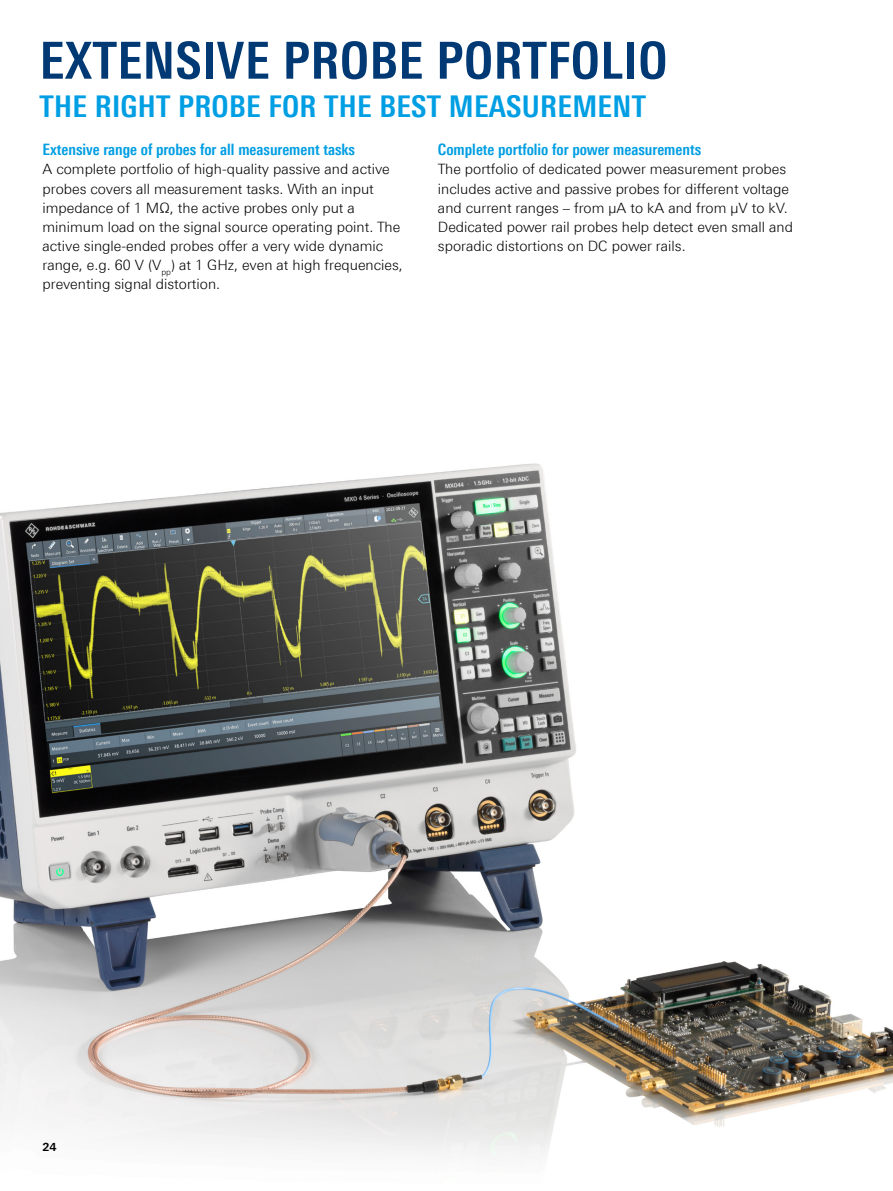
<style>
.page{position:relative;width:893px;height:1191px;background:#fff}
.page>*{position:absolute;margin:0;border:0;box-sizing:border-box;transform-origin:0 0}
.Seiten_Headline_34Pt_blauIVZ_Overview{font:700 51px "Linotype Univers 620 Cn";letter-spacing:.01em;color:#003973}
.Seiten_Headline_20Pt_cyan{font:700 30px "Linotype Univers 620 Cn";letter-spacing:.01em;color:#009ee3}
.Absatzfett_cyan{font:700 15.75px "Linotype Univers 620 Cn";color:#009ee3}
.Haupttext_ohne_Abstand{font:300 14.25px/19.2px "Linotype Univers 330";color:#000}
.t1{font:700 11.25px "Linotype Univers 630";color:#000}
</style>
<div class="page">
<img style="left:0;top:463px;width:893px;height:694px">
<p class="Seiten_Headline_34Pt_blauIVZ_Overview" style="left:40px;top:30px;width:629px">EXTENSIVE PROBE PORTFOLIO</p>
<p class="Seiten_Headline_20Pt_cyan" style="left:40px;top:88px;width:608px">THE RIGHT PROBE FOR THE BEST MEASUREMENT</p>
<p class="Absatzfett_cyan" style="left:43px;top:140px;width:314px">Extensive range of probes for all measurement tasks</p>
<p class="Haupttext_ohne_Abstand" style="left:43px;top:160px;width:362px">A complete portfolio of high-quality passive and active probes covers all measurement tasks. With an input impedance of 1 MΩ, the active probes only put a minimum load on the signal source operating point. The active single-ended probes offer a very wide dynamic range, e.g. 60 V (V<sub>pp</sub>) at 1 GHz, even at high frequencies, preventing signal distortion.</p>
<p class="Absatzfett_cyan" style="left:438px;top:140px;width:265px">Complete portfolio for power measurements</p>
<p class="Haupttext_ohne_Abstand" style="left:438px;top:160px;width:357px">The portfolio of dedicated power measurement probes includes active and passive probes for different voltage and current ranges – from μA to kA and from μV to kV.<br>Dedicated power rail probes help detect even small and sporadic distortions on DC power rails.</p>
<p class="t1" style="left:43px;top:1139px;width:16px">24</p>
</div>
